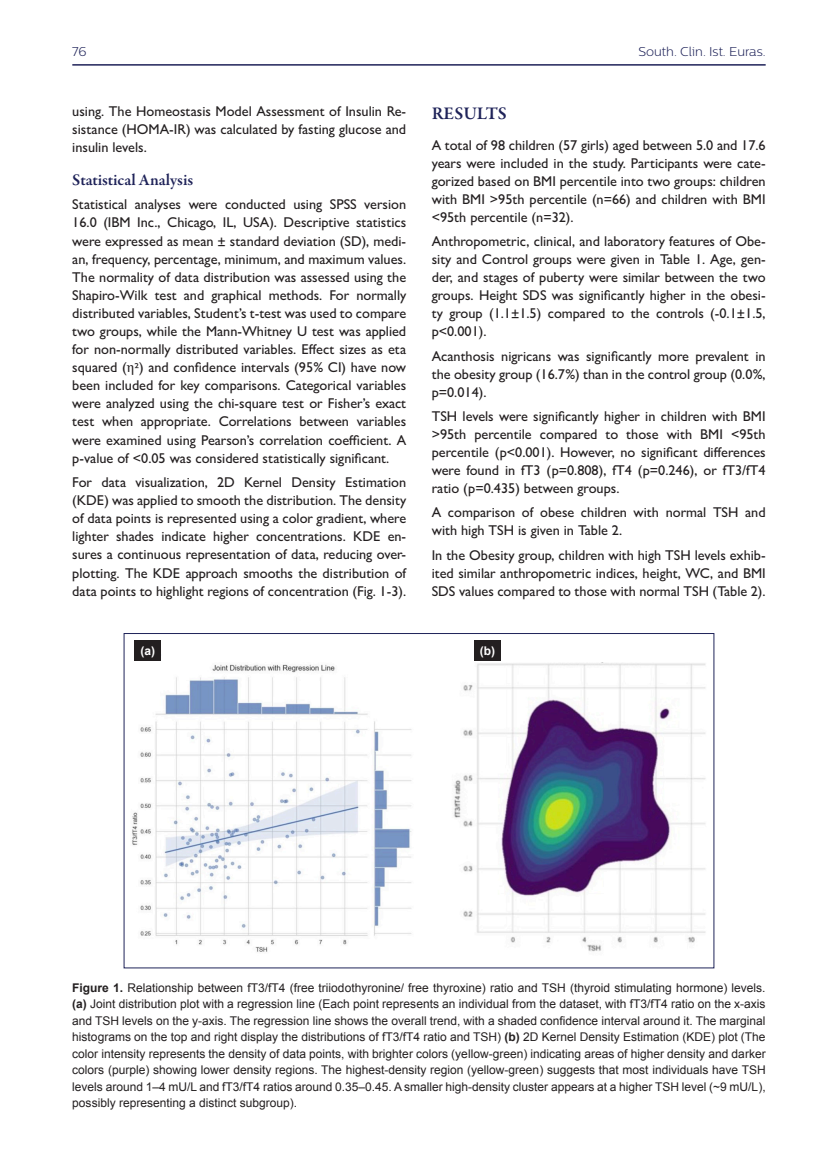
<style>
.page{position:relative;width:838px;height:1170px;background:#fff}
.page>*{position:absolute;margin:0;border:0;box-sizing:border-box;transform-origin:0 0}
.Ana_baslik_KARTAL{font:600 18px "Garamond Premr Pro";letter-spacing:-.005em;color:#1f2359}
.Alt_baslik_KARTAL{font:600 16.5px "Garamond Premr Pro";color:#1f2359}
.Anayazi_KARTAL{font:500 14.25px/18.1px "Gill Sans MT Pro";color:#231f20;text-align:justify}
.Sayfa_numarasi_KARTA{font:300 12.75px "Centrale Sans";color:#1f2359}
.Sekil_altyazi_KARTAL{font:12px/16.5px "Arial";color:#231f20;text-align:justify}
.Sekil_altyazi_KARTAL-2{font:700 12px "Arial";color:#fff}
.s1{font-family:"Cambria Math";font-weight:400}
.s2{font-weight:700}
</style>
<div class="page">
<hr style="left:72px;top:64px;width:693px;height:2px;background:#1f2359">
<img style="left:132px;top:640px;width:574px;height:312px">
<div style="left:135px;top:640px;width:26px;height:21px;background:#231f20"></div>
<div style="left:474px;top:640px;width:26px;height:21px;background:#231f20"></div>
<p class="Sayfa_numarasi_KARTA" style="left:72px;top:45px;width:16px">76</p>
<p class="Sayfa_numarasi_KARTA" style="left:638px;top:45px;width:129px">South. Clin. Ist. Euras.</p>
<p class="Anayazi_KARTAL" style="left:72px;top:102px;width:335px">using. The Homeostasis Model Assessment of Insulin Re&shy;sistance (HOMA-IR) was calculated by fasting glucose and insulin levels.</p>
<p class="Alt_baslik_KARTAL" style="left:72px;top:170px;width:122px">Statistical Analysis</p>
<p class="Anayazi_KARTAL" style="left:72px;top:195px;width:335px">Statistical analyses were conducted using SPSS version 16.0 (IBM Inc., Chicago, IL, USA). Descriptive statistics were expressed as mean ± standard deviation (SD), medi&shy;an, frequency, percentage, minimum, and maximum values.<br>The normality of data distribution was assessed using the Shapiro-Wilk test and graphical methods. For normally distributed variables, Student’s t-test was used to compare two groups, while the Mann-Whitney U test was applied for non-normally distributed variables. Effect sizes as eta squared (<span class="s1">η</span>²) and confidence intervals (95% CI) have now been included for key comparisons. Categorical variables were analyzed using the chi-square test or Fisher’s exact test when appropriate. Correlations between variables were examined using Pearson’s correlation coefficient. A p-value of &lt;0.05 was considered statistically significant.</p>
<p class="Anayazi_KARTAL" style="left:72px;top:473px;width:335px">For data visualization, 2D Kernel Density Estimation (KDE) was applied to smooth the distribution. The density of data points is represented using a color gradient, where lighter shades indicate higher concentrations. KDE en&shy;sures a continuous representation of data, reducing over&shy;plotting. The KDE approach smooths the distribution of data points to highlight regions of concentration (Fig. 1-3).</p>
<p class="Ana_baslik_KARTAL" style="left:432px;top:103px;width:77px">RESULTS</p>
<p class="Anayazi_KARTAL" style="left:432px;top:136px;width:335px">A total of 98 children (57 girls) aged between 5.0 and 17.6 years were included in the study. Participants were cate&shy;gorized based on BMI percentile into two groups: children with BMI &gt;95th percentile (n=66) and children with BMI &lt;95th percentile (n=32).</p>
<p class="Anayazi_KARTAL" style="left:432px;top:232px;width:335px">Anthropometric, clinical, and laboratory features of Obe&shy;sity and Control groups were given in Table 1. Age, gen&shy;der, and stages of puberty were similar between the two groups. Height SDS was significantly higher in the obesi&shy;ty group (1.1±1.5) compared to the controls (-0.1±1.5, p&lt;0.001).</p>
<p class="Anayazi_KARTAL" style="left:432px;top:347px;width:335px">Acanthosis nigricans was significantly more prevalent in the obesity group (16.7%) than in the control group (0.0%, p=0.014).</p>
<p class="Anayazi_KARTAL" style="left:432px;top:407px;width:335px">TSH levels were significantly higher in children with BMI &gt;95th percentile compared to those with BMI &lt;95th percentile (p&lt;0.001). However, no significant differences were found in fT3 (p=0.808), fT4 (p=0.246), or fT3/fT4 ratio (p=0.435) between groups.</p>
<p class="Anayazi_KARTAL" style="left:432px;top:503px;width:335px">A comparison of obese children with normal TSH and with high TSH is given in Table 2.</p>
<p class="Anayazi_KARTAL" style="left:432px;top:545px;width:335px">In the Obesity group, children with high TSH levels exhib&shy;ited similar anthropometric indices, height, WC, and BMI SDS values compared to those with normal TSH (Table 2).</p>
<p class="Sekil_altyazi_KARTAL-2" style="left:140px;top:643px;width:16px">(a)</p>
<p class="Sekil_altyazi_KARTAL-2" style="left:480px;top:643px;width:17px">(b)</p>
<p class="Sekil_altyazi_KARTAL" style="left:72px;top:979px;width:695px"><span class="s2">Figure 1.</span> Relationship between fT3/fT4 (free triiodothyronine/ free thyroxine) ratio and TSH (thyroid stimulating hormone) levels. <span class="s2">(a)</span> Joint distribution plot with a regression line (Each point represents an individual from the dataset, with fT3/fT4 ratio on the x-axis and TSH levels on the y-axis. The regression line shows the overall trend, with a shaded confidence interval around it. The marginal histograms on the top and right display the distributions of fT3/fT4 ratio and TSH) <span class="s2">(b)</span> 2D Kernel Density Estimation (KDE) plot (The color intensity represents the density of data points, with brighter colors (yellow-green) indicating areas of higher density and darker colors (purple) showing lower density regions. The highest-density region (yellow-green) suggests that most individuals have TSH levels around 1–4 mU/L and fT3/fT4 ratios around 0.35–0.45. A smaller high-density cluster appears at a higher TSH level (~9 mU/L), possibly representing a distinct subgroup).</p>
</div>
